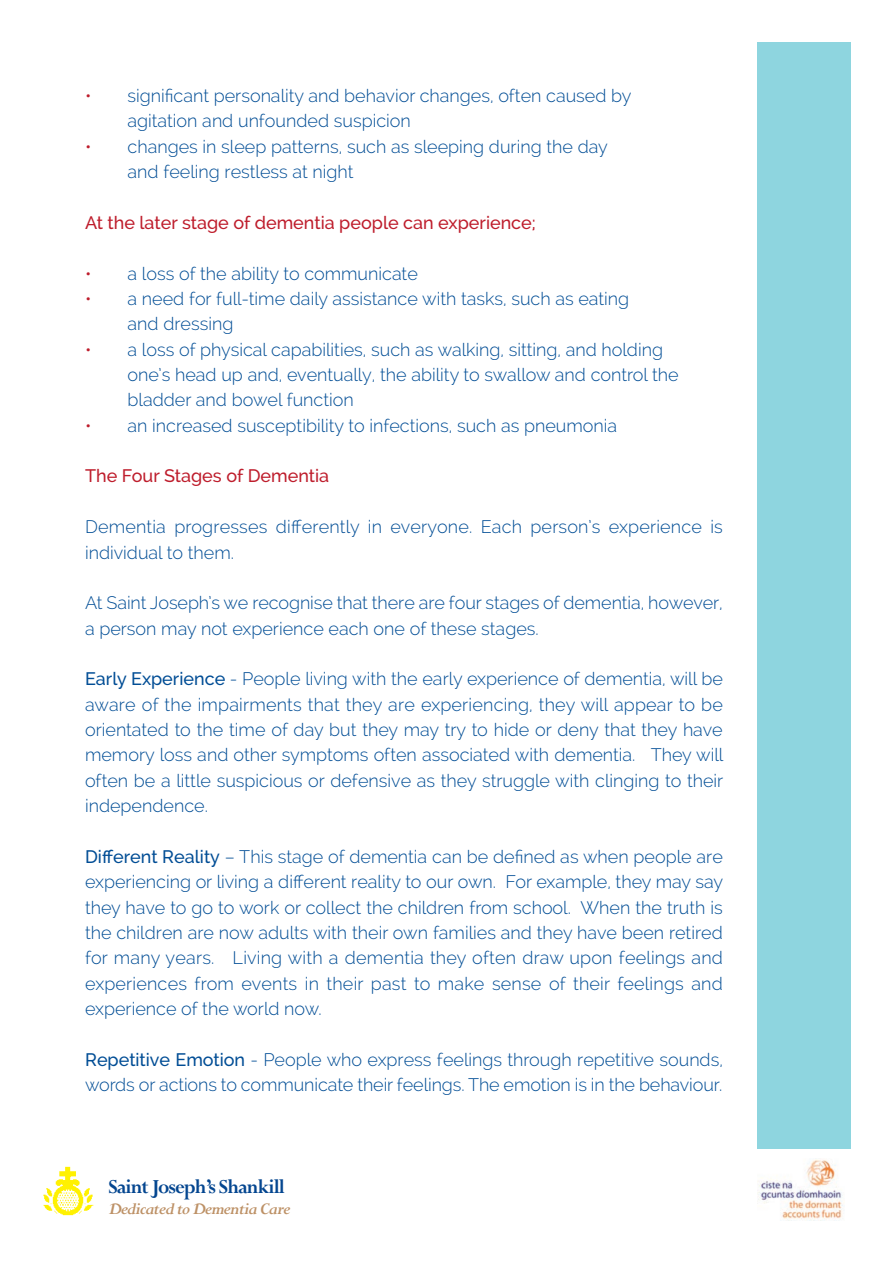
<style>
.page{position:relative;width:893px;height:1263px;background:#fff}
.page>*{position:absolute;margin:0;border:0;box-sizing:border-box;transform-origin:0 0}
.t1{font:700 21.9px "Perpetua";letter-spacing:-.045em;color:#044690;scale:.95 1}
.t2{font:italic 700 18.3px "Perpetua";letter-spacing:-.045em;color:#bd9166}
.t3{font:300 18px/25.3px "Raleway";color:#014d95}
.t4{font:500 18px "Raleway";color:#be1d2c}
.s1{color:#be1d2c}
.s2{font-weight:500}
</style>
<div class="page">
<div style="left:757px;top:43px;width:93px;height:1106px;background:#8ed5df"></div>
<img style="left:43px;top:1166px;width:51px;height:50px">
<img style="left:758px;top:1159px;width:85px;height:61px">
<p class="t3" style="left:128px;top:83px;width:506px;text-indent:-43px"><span class="s1">•</span> significant personality and behavior changes, often caused by agitation and unfounded suspicion</p>
<p class="t3" style="left:128px;top:134px;width:482px;text-indent:-43px"><span class="s1">•</span> changes in sleep patterns, such as sleeping during the day and feeling restless at night</p>
<p class="t4" style="left:85px;top:212px;width:452px">At the later stage of dementia people can experience;</p>
<p class="t3" style="left:85px;top:260px;width:334px"><span class="s1">•</span> a loss of the ability to communicate</p>
<p class="t3" style="left:128px;top:286px;width:503px;text-indent:-43px"><span class="s1">•</span> a need for full-time daily assistance with tasks, such as eating and dressing</p>
<p class="t3" style="left:128px;top:336px;width:552px;text-indent:-43px"><span class="s1">•</span> a loss of physical capabilities, such as walking, sitting, and holding one’s head up and, eventually, the ability to swallow and control the bladder and bowel function</p>
<p class="t3" style="left:85px;top:413px;width:534px"><span class="s1">•</span> an increased susceptibility to infections, such as pneumonia</p>
<p class="t4" style="left:85px;top:466px;width:246px">The Four Stages of Dementia</p>
<p class="t3" style="left:85px;top:514px;width:639px">Dementia progresses differently in everyone. Each person’s experience is individual to them.</p>
<p class="t3" style="left:85px;top:590px;width:639px">At Saint Joseph’s we recognise that there are four stages of dementia, however, a person may not experience each one of these stages.</p>
<p class="t3" style="left:85px;top:666px;width:640px;text-align:justify"><span class="s2">Early Experience</span> - People living with the early experience of dementia, will be aware of the impairments that they are experiencing, they will appear to be orientated to the time of day but they may try to hide or deny that they have memory loss and other symptoms often associated with dementia. They will often be a little suspicious or defensive as they struggle with clinging to their independence.</p>
<p class="t3" style="left:85px;top:844px;width:640px;text-align:justify"><span class="s2">Different Reality</span> – This stage of dementia can be defined as when people are experiencing or living a different reality to our own. For example, they may say they have to go to work or collect the children from school. When the truth is the children are now adults with their own families and they have been retired for many years. Living with a dementia they often draw upon feelings and experiences from events in their past to make sense of their feelings and experience of the world now.</p>
<p class="t3" style="left:85px;top:1047px;width:639px"><span class="s2">Repetitive Emotion</span> - People who express feelings through repetitive sounds, words or actions to communicate their feelings. The emotion is in the behaviour.</p>
<p class="t1" style="left:108px;top:1173px;width:187px">Saint Joseph’s Shankill</p>
<p class="t2" style="left:108px;top:1197px;width:184px">Dedicated to Dementia Care</p>
</div>
